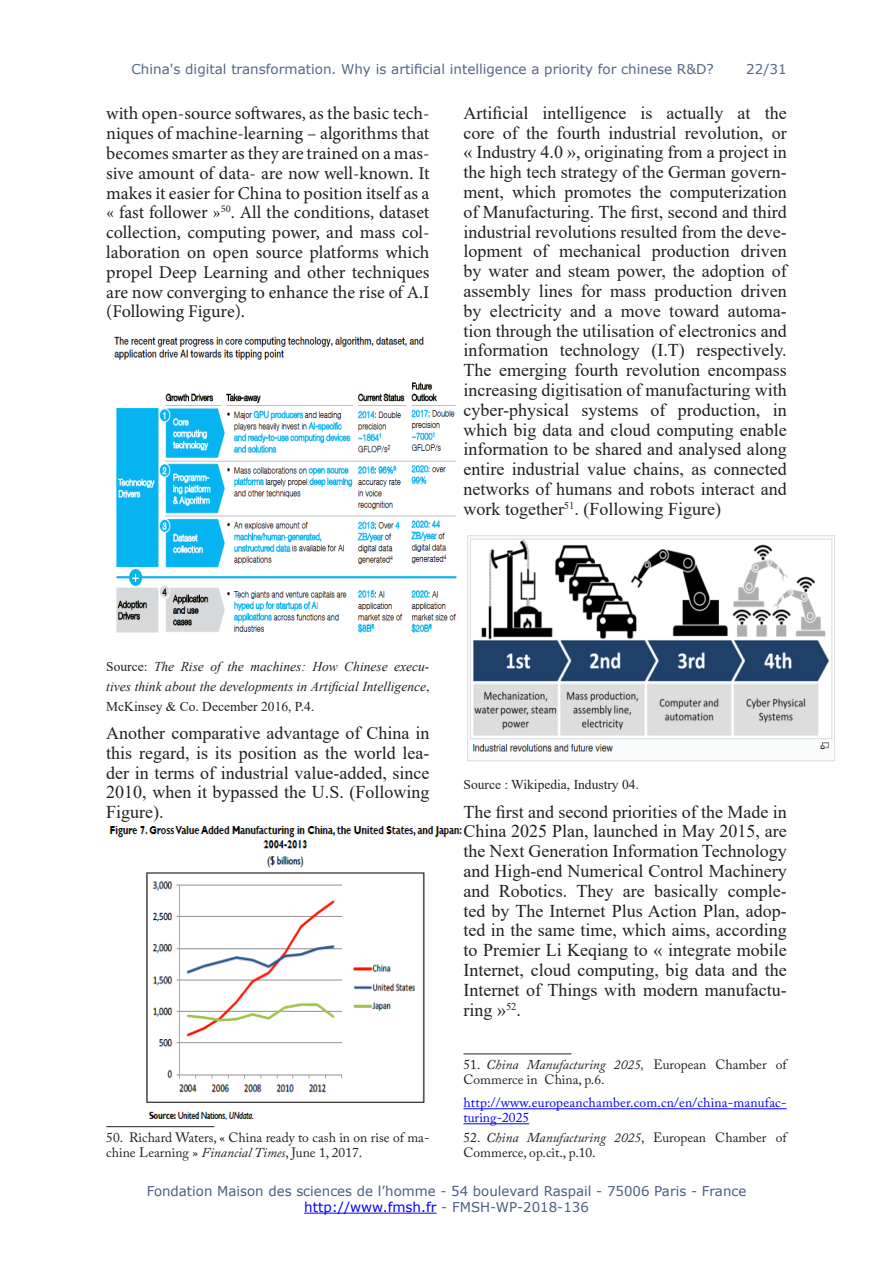
<style>
.page{position:relative;width:893px;height:1263px;background:#fff}
.page>*{position:absolute;margin:0;border:0;box-sizing:border-box;transform-origin:0 0}
.Texte{font:18px/19.8px "Times New Roman";color:#231f20;text-align:justify}
.Texte-2{font:18px/19.8px "Minion Pro";letter-spacing:-.005em;color:#231f20;text-align:justify}
.Note_de_bas_de_page{font:13.5px/15px "Adobe Caslon Pro";color:#231f20}
.Texte-3{font:italic 13.5px/19.8px "Times New Roman";color:#231f20;text-align:justify}
.t1{font:13.5px/16.2px "Verdana";color:#4a5e7f;text-align:center}
.t2{font:13.5px "Verdana";color:#556683}
.Note_de_bas_de_page-2{font:13.5px/15px "Adobe Caslon Pro";letter-spacing:.015em;color:#00f}
.Texte-4{font:13.5px "Times New Roman";color:#231f20}
.s1{font-style:normal}
.s2{font-style:italic}
.s3{color:#00f}
</style>
<div class="page">
<hr style="left:304px;top:1213px;width:133px;height:1px;background:#00f">
<img style="left:114px;top:336px;width:343px;height:298px">
<img style="left:109px;top:826px;width:353px;height:301px">
<hr style="left:106px;top:1126px;width:108px;height:1px;background:#231f20">
<img style="left:467px;top:535px;width:368px;height:227px">
<hr style="left:463px;top:1054px;width:108px;height:1px;background:#231f20">
<hr style="left:463px;top:1108px;width:324px;height:1px;background:#00f">
<hr style="left:463px;top:1123px;width:66px;height:1px;background:#00f">
<p class="t2" style="left:131px;top:60px;width:584px">China's digital transformation. Why is artificial intelligence a priority for chinese R&amp;D?</p>
<p class="t2" style="left:746px;top:60px;width:42px">22/31</p>
<p class="Texte-2" style="left:106px;top:104px;width:325px">with open-source softwares, as the basic tech&shy;niques of machine-learning – algorithms that becomes smarter as they are trained on a mas&shy;sive amount of data- are now well-known. It makes it easier for China to position itself as a « fast follower »<sup>50</sup>. All the conditions, dataset collection, computing power, and mass col&shy;laboration on open source platforms which propel Deep Learning and other techniques are now converging to enhance the rise of A.I (Following Figure).</p>
<p class="Texte" style="left:463px;top:102px;width:325px">Artificial intelligence is actually at the core of the fourth industrial revolution, or « Industry 4.0 », originating from a project in the high tech strategy of the German govern&shy;ment, which promotes the computerization of Manufacturing. The first, second and third industrial revolutions resulted from the deve&shy;lopment of mechanical production driven by water and steam power, the adoption of assembly lines for mass production driven by electricity and a move toward automa&shy;tion through the utilisation of electronics and information technology (I.T) respectively.<br>The emerging fourth revolution encompass increasing digitisation of manufacturing with cyber-physical systems of production, in which big data and cloud computing enable information to be shared and analysed along entire industrial value chains, as connected networks of humans and robots interact and work together<sup>51</sup>. (Following Figure)</p>
<p class="Texte-3" style="left:106px;top:656px;width:325px"><span class="s1">Source:</span> The Rise of the machines: How Chinese execu&shy;tives think about the developments in Artificial Intelligence<span class="s1">, McKinsey &amp; Co. December 2016, P.4.</span></p>
<p class="Texte" style="left:106px;top:722px;width:325px">Another comparative advantage of China in this regard, is its position as the world lea&shy;der in terms of industrial value-added, since 2010, when it bypassed the U.S. (Following Figure).</p>
<p class="Note_de_bas_de_page" style="left:106px;top:1129px;width:325px">50. Richard Waters, « China ready to cash in on rise of ma&shy;chine Learning » <span class="s2">Financial Times</span>, June 1, 2017.</p>
<p class="Texte-4" style="left:463px;top:775px;width:177px">Source : Wikipedia, Industry 04.</p>
<p class="Texte" style="left:463px;top:801px;width:325px">The first and second priorities of the Made in China 2025 Plan, launched in May 2015, are the Next Generation Information Technology and High-end Numerical Control Machinery and Robotics. They are basically comple&shy;ted by The Internet Plus Action Plan, adop&shy;ted in the same time, which aims, according to Premier Li Keqiang to « integrate mobile Internet, cloud computing, big data and the Internet of Things with modern manufactu&shy;ring »<sup>52</sup>.</p>
<p class="Note_de_bas_de_page" style="left:463px;top:1057px;width:325px">51. <span class="s2">China Manufacturing 2025,</span> European Chamber of<br>Commerce in China, p.6.</p>
<p class="Note_de_bas_de_page-2" style="left:463px;top:1095px;width:325px">http://www.europeanchamber.com.cn/en/china-manufac&shy;turing-2025</p>
<p class="Note_de_bas_de_page" style="left:463px;top:1129px;width:325px">52. <span class="s2">China Manufacturing 2025</span>, European Chamber of<br>Commerce, op.cit., p.10.</p>
<p class="t1" style="left:147px;top:1182px;width:601px">Fondation Maison des sciences de l’homme - 54 boulevard Raspail - 75006 Paris - France <span class="s3">http://www.fmsh.fr</span> - FMSH-WP-2018-136</p>
</div>
